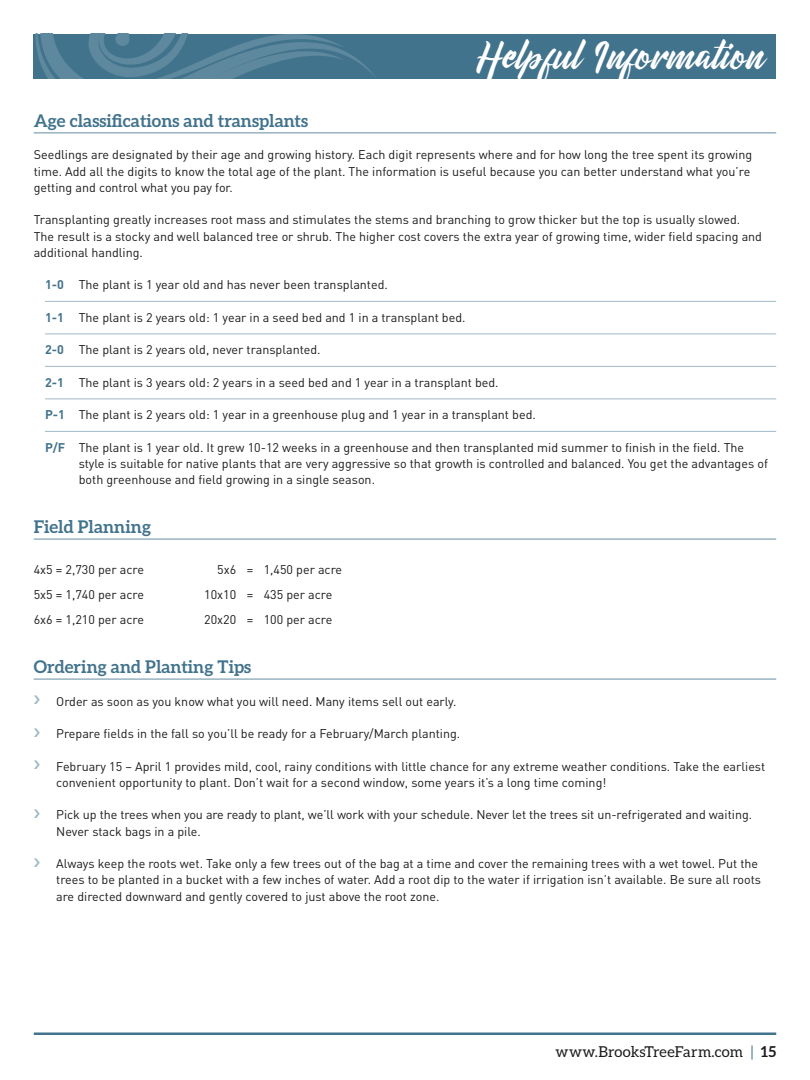
<style>
.page{position:relative;width:810px;height:1080px;background:#fff}
.page>*{position:absolute;margin:0;border:0;box-sizing:border-box;transform-origin:0 0}
.t1{font:35px "De Hangster";color:#fff}
.t2{font:700 17.5px "Aleo";color:#42738d}
.t3{font:15px "Aleo";letter-spacing:.01em;color:#1c1b1b}
.t4{font:12.5px/16.2px "DINOT";color:#1c1b1b}
.s1{font-weight:700;color:#42738d}
.s2{color:#42738d}
.s3{font-weight:700}
</style>
<div class="page">
<div style="left:34px;top:34px;width:742px;height:45px;background:#42738d"></div>
<svg style="left:36px;top:34px;width:339px;height:45px"></svg>
<hr style="left:34px;top:132px;width:742px;height:1px;background:#84a4b5">
<hr style="left:45px;top:301px;width:731px;height:1px;background:#a0b9c6">
<hr style="left:45px;top:334px;width:731px;height:1px;background:#a0b9c6">
<hr style="left:45px;top:366px;width:731px;height:1px;background:#a0b9c6">
<hr style="left:45px;top:399px;width:731px;height:1px;background:#a0b9c6">
<hr style="left:45px;top:431px;width:731px;height:1px;background:#a0b9c6">
<hr style="left:34px;top:538px;width:742px;height:2px;background:#84a4b5">
<hr style="left:34px;top:678px;width:742px;height:2px;background:#84a4b5">
<hr style="left:34px;top:1032px;width:742px;height:3px;background:#42738d">
<h1 class="t1" style="left:476px;top:28px;width:290px">Helpful Information</h1>
<h2 class="t2" style="left:34px;top:110px;width:276px">Age classifications and transplants</h2>
<p class="t4" style="left:34px;top:146px;width:720px">Seedlings are designated by their age and growing history. Each digit represents where and for how long the tree spent its growing time. Add all the digits to know the total age of the plant. The information is useful because you can better understand what you’re getting and control what you pay for.</p>
<p class="t4" style="left:34px;top:211px;width:730px">Transplanting greatly increases root mass and stimulates the stems and branching to grow thicker but the top is usually slowed.<br>The result is a stocky and well balanced tree or shrub. The higher cost covers the extra year of growing time, wider field spacing and additional handling.</p>
<p class="t4" style="left:45px;top:276px;width:344px"><span class="s1">1-0</span> The plant is 1 year old and has never been transplanted.</p>
<p class="t4" style="left:45px;top:309px;width:422px"><span class="s1">1-1</span> The plant is 2 years old: 1 year in a seed bed and 1 in a transplant bed.</p>
<p class="t4" style="left:45px;top:341px;width:277px"><span class="s1">2-0</span> The plant is 2 years old, never transplanted.</p>
<p class="t4" style="left:45px;top:374px;width:455px"><span class="s1">2-1</span> The plant is 3 years old: 2 years in a seed bed and 1 year in a transplant bed.</p>
<p class="t4" style="left:45px;top:406px;width:492px"><span class="s1">P-1</span> The plant is 2 years old: 1 year in a greenhouse plug and 1 year in a transplant bed.</p>
<p class="t4" style="left:79px;top:439px;width:691px;text-indent:-34px"><span class="s1">P/F</span> The plant is 1 year old. It grew 10-12 weeks in a greenhouse and then transplanted mid summer to finish in the field. The style is suitable for native plants that are very aggressive so that growth is controlled and balanced. You get the advantages of both greenhouse and field growing in a single season.</p>
<h2 class="t2" style="left:34px;top:517px;width:119px">Field Planning</h2>
<p class="t4" style="left:34px;top:561px;width:112px">4x5 = 2,730 per acre</p>
<p class="t4" style="left:217px;top:561px;width:127px">5x6 = 1,450 per acre</p>
<p class="t4" style="left:34px;top:586px;width:112px">5x5 = 1,740 per acre</p>
<p class="t4" style="left:204px;top:586px;width:130px">10x10 = 435 per acre</p>
<p class="t4" style="left:34px;top:611px;width:112px">6x6 = 1,210 per acre</p>
<p class="t4" style="left:204px;top:611px;width:130px">20x20 = 100 per acre</p>
<h2 class="t2" style="left:34px;top:657px;width:219px">Ordering and Planting Tips</h2>
<p class="t4" style="left:56px;top:692px;width:402px">Order as soon as you know what you will need. Many items sell out early.</p>
<p class="t4" style="left:56px;top:725px;width:406px">Prepare fields in the fall so you’ll be ready for a February/March planting.</p>
<p class="t4" style="left:56px;top:757px;width:710px">February 15 – April 1 provides mild, cool, rainy conditions with little chance for any extreme weather conditions. Take the earliest convenient opportunity to plant. Don’t wait for a second window, some years it’s a long time coming!</p>
<p class="t4" style="left:56px;top:806px;width:697px">Pick up the trees when you are ready to plant, we’ll work with your schedule. Never let the trees sit un-refrigerated and waiting.<br>Never stack bags in a pile.</p>
<p class="t4" style="left:56px;top:855px;width:706px">Always keep the roots wet. Take only a few trees out of the bag at a time and cover the remaining trees with a wet towel. Put the trees to be planted in a bucket with a few inches of water. Add a root dip to the water if irrigation isn’t available. Be sure all roots are directed downward and gently covered to just above the root zone.</p>
<p class="t3" style="left:556px;top:1044px;width:222px">www.BrooksTreeFarm.com <span class="s2">|</span> <span class="s3">15</span></p>
</div>
